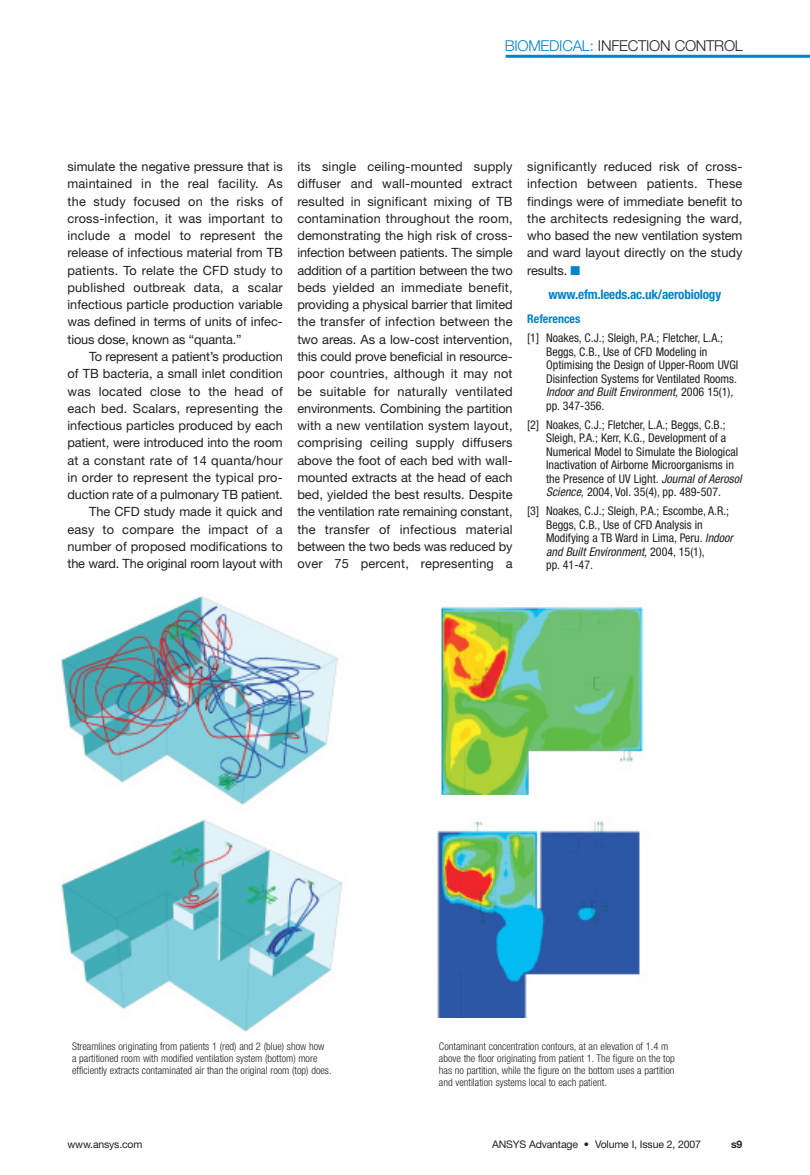
<style>
.page{position:relative;width:810px;height:1175px;background:#fff}
.page>*{position:absolute;margin:0;border:0;box-sizing:border-box;transform-origin:0 0}
.t1{font:300 15px "Helvetica Neue";letter-spacing:-.015em;color:#231f20}
.t2{font:700 condensed 13.2px "Helvetica Neue";letter-spacing:-.015em;color:#0084cb}
.t3{font:12.75px/17.2px "Helvetica Neue";color:#231f20;text-align:justify}
.t4{font:condensed 12px/13.5px "Helvetica Neue";color:#231f20}
.t5{font:700 condensed 12px "Helvetica Neue";color:#0084cb}
.t6{font:300 condensed 10.5px/12px "Helvetica Neue";color:#231f20}
.t7{font:10.5px "Helvetica Neue";letter-spacing:-.015em;color:#231f20}
.t8{font:700 10.5px "Helvetica Neue";color:#231f20}
.s1{color:#0084cb}
.s2{font-style:italic}
</style>
<div class="page">
<hr style="left:506px;top:55px;width:304px;height:3px;background:#0084cb">
<img style="left:61px;top:595px;width:277px;height:210px">
<img style="left:61px;top:819px;width:281px;height:213px">
<img style="left:441px;top:606px;width:203px;height:188px">
<img style="left:437px;top:820px;width:208px;height:197px">
<p class="t1" style="left:505px;top:40px;width:240px"><span class="s1">BIOMEDICAL:</span> INFECTION CONTROL</p>
<p class="t3" style="left:68px;top:159px;width:217px">simulate the negative pressure that is maintained in the real facility. As the study focused on the risks of cross-infection, it was important to include a model to represent the release of infectious material from TB patients. To relate the CFD study to published outbreak data, a scalar infectious particle production variable was defined in terms of units of infec&shy;tious dose, known as “quanta.”</p>
<p class="t3" style="left:68px;top:349px;width:217px;text-align:right">To represent a patient’s production<br>of TB bacteria, a small inlet condition was located close to the head of each bed. Scalars, representing the infectious particles produced by each patient, were introduced into the room at a constant rate of 14 quanta/hour in order to represent the typical pro&shy;duction rate of a pulmonary TB patient.<br>The CFD study made it quick and easy to compare the impact of a number of proposed modifications to the ward. The original room layout with</p>
<p class="t3" style="left:297px;top:159px;width:217px">its single ceiling-mounted supply diffuser and wall-mounted extract resulted in significant mixing of TB contamination throughout the room, demonstrating the high risk of cross&shy;infection between patients. The simple addition of a partition between the two beds yielded an immediate benefit, providing a physical barrier that limited the transfer of infection between the two areas. As a low-cost intervention, this could prove beneficial in resource&shy;poor countries, although it may not be suitable for naturally ventilated environments. Combining the partition with a new ventilation system layout, comprising ceiling supply diffusers above the foot of each bed with wall&shy;mounted extracts at the head of each bed, yielded the best results. Despite the ventilation rate remaining constant, the transfer of infectious material between the two beds was reduced by over 75 percent, representing a</p>
<p class="t3" style="left:527px;top:159px;width:217px">significantly reduced risk of cross&shy;infection between patients. These findings were of immediate benefit to the architects redesigning the ward, who based the new ventilation system and ward layout directly on the study results. <span class="s1">■</span></p>
<p class="t2" style="left:549px;top:289px;width:174px">www.efm.leeds.ac.uk/aerobiology</p>
<p class="t5" style="left:527px;top:315px;width:55px">References</p>
<p class="t4" style="left:546px;top:332px;width:194px;text-indent:-19px">[1] Noakes, C.J.; Sleigh, P.A.; Fletcher, L.A.; Beggs, C.B., Use of CFD Modeling in Optimising the Design of Upper-Room UVGI Disinfection Systems for Ventilated Rooms.<br><span class="s2">Indoor and Built Environment,</span> 2 0 0 6 1 5 ( 1 ) <span class="s2">, </span>pp. 347-356.</p>
<p class="t4" style="left:546px;top:419px;width:199px;text-indent:-19px">[2] Noakes, C.J.; Fletcher, L.A.; Beggs, C.B.; Sleigh, P.A.; Kerr, K.G., Development of a Numerical Model to Simulate the Biological Inactivation of Airborne Microorganisms in the Presence of UV Light. <span class="s2">Journal of Aerosol Science,</span>2004, Vol. 35(4), pp. 489-507.</p>
<p class="t4" style="left:546px;top:505px;width:191px;text-indent:-19px">[3] Noakes, C.J.; Sleigh, P.A.; Escombe, A.R.; Beggs, C.B., Use of CFD Analysis in Modifying a TB Ward in Lima, Peru. <span class="s2">Indoor and Built Environment,</span> 2 0 0 4 , 1 5 ( 1 ) ,<br>pp. 41-47.</p>
<p class="t6" style="left:72px;top:1041px;width:261px">Streamlines originating from patients 1 (red) and 2 (blue) show how<br>a partitioned room with modified ventilation system (bottom) more efficiently extracts contaminated air than the original room (top) does.</p>
<p class="t6" style="left:439px;top:1041px;width:238px">Contaminant concentration contours, at an elevation of 1.4 m above the floor originating from patient 1. The figure on the top has no partition, while the figure on the bottom uses a partition and ventilation systems local to each patient.</p>
<p class="t7" style="left:68px;top:1140px;width:76px">www.ansys.com</p>
<p class="t7" style="left:492px;top:1140px;width:210px">ANSYS Advantage • Volume I, Issue 2, 2007</p>
<p class="t8" style="left:731px;top:1140px;width:13px">s9</p>
</div>
